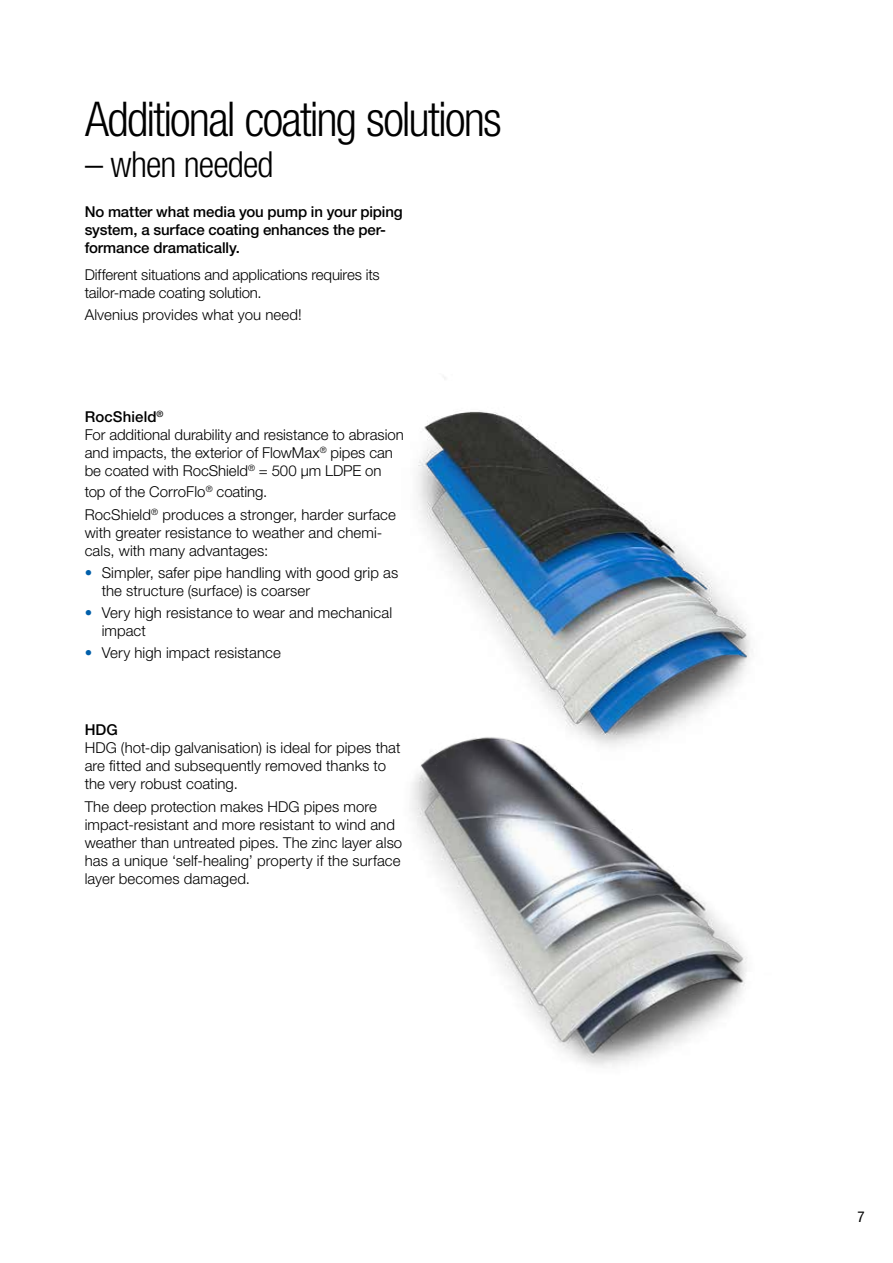
<style>
.page{position:relative;width:893px;height:1263px;background:#fff}
.page>*{position:absolute;margin:0;border:0;box-sizing:border-box;transform-origin:0 0}
.t1{font:300 condensed 48px "Helvetica Neue LT Std";letter-spacing:-.035em;color:#000}
.t2{font:300 condensed 36px "Helvetica Neue LT Std";letter-spacing:-.025em;color:#000}
.t3{font:300 15px/18px "Helvetica Neue LT Std";letter-spacing:.005em;color:#000}
.t4{font:500 15px/18px "Helvetica Neue LT Std";letter-spacing:-.01em;color:#000}
.t5{font:condensed 15px "Helvetica Neue LT Std";color:#000}
.s1{font-weight:500}
.s2{color:#005faa}
</style>
<div class="page">
<img style="left:417px;top:377px;width:336px;height:298px">
<img style="left:411px;top:675px;width:336px;height:392px">
<h1 class="t1" style="left:85px;top:92px;width:418px">Additional coating solutions</h1>
<h2 class="t2" style="left:85px;top:143px;width:190px">– when needed</h2>
<p class="t4" style="left:85px;top:203px;width:320px">No matter what media you pump in your piping system, a surface coating enhances the per&shy;formance dramatically.</p>
<p class="t3" style="left:85px;top:265px;width:297px">Different situations and applications requires its tailor-made coating solution.</p>
<p class="t3" style="left:85px;top:305px;width:218px">Alvenius provides what you need!</p>
<p class="t3" style="left:85px;top:408px;width:321px"><span class="s1">RocShield</span><sup>®<br></sup>For additional durability and resistance to abrasion and impacts, the exterior of FlowMax<sup>®</sup> pipes can be coated with RocShield<sup>®</sup> = 500 µm LDPE on</p>
<p class="t3" style="left:85px;top:481px;width:313px;line-height:22.2px">top of the CorroFlo<sup>®</sup> coating.<br>RocShield<sup>®</sup> produces a stronger, harder surface</p>
<p class="t3" style="left:85px;top:523px;width:299px">with greater resistance to weather and chemi&shy;cals, with many advantages:</p>
<p class="t3" style="left:102px;top:563px;width:298px;text-indent:-17px"><span class="s2">•</span> Simpler, safer pipe handling with good grip as the structure (surface) is coarser</p>
<p class="t3" style="left:102px;top:603px;width:292px;text-indent:-17px"><span class="s2">•</span> Very high resistance to wear and mechanical impact</p>
<p class="t3" style="left:85px;top:644px;width:198px"><span class="s2">•</span> Very high impact resistance</p>
<p class="t4" style="left:85px;top:721px;width:35px">HDG</p>
<p class="t3" style="left:85px;top:739px;width:317px">HDG (hot-dip galvanisation) is ideal for pipes that are fitted and subsequently removed thanks to the very robust coating.</p>
<p class="t3" style="left:85px;top:797px;width:319px">The deep protection makes HDG pipes more impact-resistant and more resistant to wind and weather than untreated pipes. The zinc layer also has a unique ‘self-healing’ property if the surface layer becomes damaged.</p>
<p class="t5" style="left:857px;top:1208px;width:9px">7</p>
</div>
